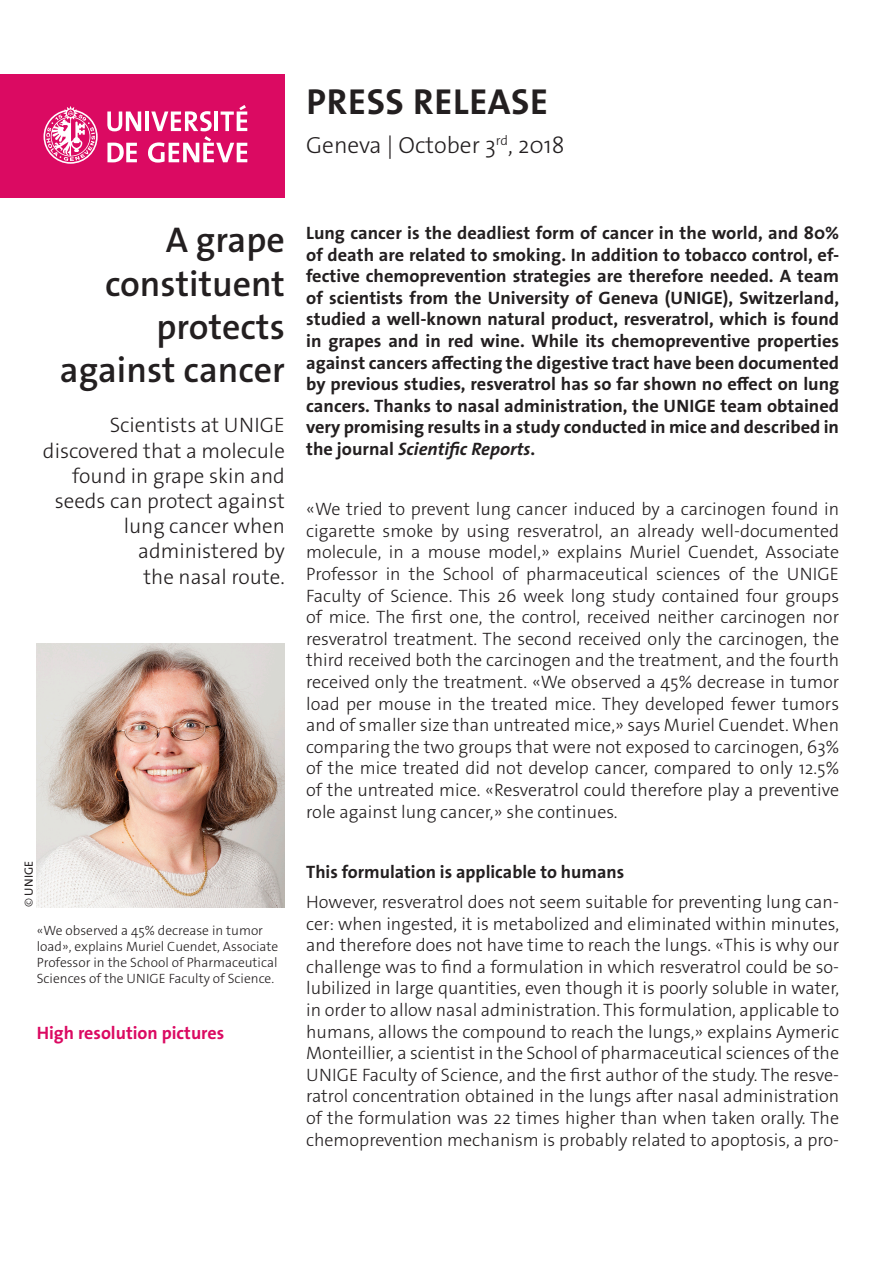
<style>
.page{position:relative;width:893px;height:1263px;background:#fff}
.page>*{position:absolute;margin:0;border:0;box-sizing:border-box;transform-origin:0 0}
._4__texte_courant{font:700 36.3px "The Sans Os F";letter-spacing:.02em;color:#231f20}
._1__grand_titre{font:600 36px/43.2px "The Sans Os F";color:#231f20;text-align:right}
._4__texte_courant-2{font:300 23.4px "The Sans Os F";color:#231f20}
._1__grand_titre-2{font:300 21px/25.2px "The Sans Os F";color:#231f20;text-align:right}
._4__texte_courant-3{font:300 18px/21.6px "The Sans Os F";color:#231f20;text-align:justify}
._4__texte_courant-4{font:700 18px/21.6px "The Sans Os F";color:#231f20;text-align:justify}
.t1{font:700 18px "The Sans Os F";color:#db0a62}
.t2{font:300 13.5px/16.2px "The Sans Os F";color:#231f20}
.t3{font:12px "The Sans Os F";letter-spacing:.01em;color:#231f20}
.s1{font-weight:300}
.s2{font-style:italic}
</style>
<div class="page">
<div style="left:0;top:74px;width:285px;height:124px;background:#db0a62"></div>
<svg style="left:44px;top:106px;width:54px;height:58px"></svg>
<svg style="left:107px;top:111px;width:34px;height:20px"></svg>
<hr style="left:145px;top:111px;width:4px;height:20px;background:#fff">
<svg style="left:107px;top:143px;width:30px;height:19px"></svg>
<svg style="left:148px;top:105px;width:99px;height:58px"></svg>
<img style="left:37px;top:643px;width:248px;height:264px">
<p class="_4__texte_courant" style="left:306px;top:78px;width:243px">PRESS RELEASE</p>
<p class="_4__texte_courant-2" style="left:306px;top:130px;width:260px">Geneva | October 3<sup>rd</sup>, 2018</p>
<p class="_1__grand_titre" style="left:60px;top:219px;width:226px">A grape constituent protects against cancer</p>
<p class="_1__grand_titre-2" style="left:43px;top:413px;width:243px">Scientists at UNIGE discovered that a molecule found in grape skin and seeds can protect against lung cancer when administered by<br>the nasal route.</p>
<p class="t3" style="left:21px;top:907px;width:48px;rotate:-90deg"><span class="s1">©</span> UNIGE</p>
<p class="t2" style="left:37px;top:922px;width:243px">«We observed a 45% decrease in tumor load», explains Muriel Cuendet, Associate Professor in the School of Pharmaceutical Sciences of the UNIGE Faculty of Science.</p>
<p class="t1" style="left:37px;top:1021px;width:189px">High resolution pictures</p>
<p class="_4__texte_courant-4" style="left:306px;top:222px;width:534px">Lung cancer is the deadliest form of cancer in the world, and 80% of death are related to smoking. In addition to tobacco control, ef&shy;fective chemoprevention strategies are therefore needed. A team of scientists from the University of Geneva (UNIGE), Switzerland, studied a well-known natural product, resveratrol, which is found in grapes and in red wine. While its chemopreventive properties against cancers affecting the digestive tract have been documented by previous studies, resveratrol has so far shown no effect on lung cancers. Thanks to nasal administration, the UNIGE team obtained very promising results in a study conducted in mice and described in the journal <span class="s2">Scientific Reports</span>.</p>
<p class="_4__texte_courant-3" style="left:306px;top:498px;width:534px">«We tried to prevent lung cancer induced by a carcinogen found in cigarette smoke by using resveratrol, an already well-documented molecule, in a mouse model,» explains Muriel Cuendet, Associate Professor in the School of pharmaceutical sciences of the UNIGE Faculty of Science. This 26 week long study contained four groups of mice. The first one, the control, received neither carcinogen nor resveratrol treatment. The second received only the carcinogen, the third received both the carcinogen and the treatment, and the fourth received only the treatment. «We observed a 45% decrease in tumor load per mouse in the treated mice. They developed fewer tumors and of smaller size than untreated mice,» says Muriel Cuendet. When comparing the two groups that were not exposed to carcinogen, 63% of the mice treated did not develop cancer, compared to only 12.5% of the untreated mice. «Resveratrol could therefore play a preventive role against lung cancer,» she continues.</p>
<p class="_4__texte_courant-4" style="left:306px;top:861px;width:320px">This formulation is applicable to humans</p>
<p class="_4__texte_courant-3" style="left:306px;top:891px;width:534px">However, resveratrol does not seem suitable for preventing lung can&shy;cer: when ingested, it is metabolized and eliminated within minutes, and therefore does not have time to reach the lungs. «This is why our challenge was to find a formulation in which resveratrol could be so&shy;lubilized in large quantities, even though it is poorly soluble in water, in order to allow nasal administration. This formulation, applicable to humans, allows the compound to reach the lungs,» explains Aymeric Monteillier, a scientist in the School of pharmaceutical sciences of the UNIGE Faculty of Science, and the first author of the study. The resve&shy;ratrol concentration obtained in the lungs after nasal administration of the formulation was 22 times higher than when taken orally. The chemoprevention mechanism is probably related to apoptosis, a pro-</p>
</div>
